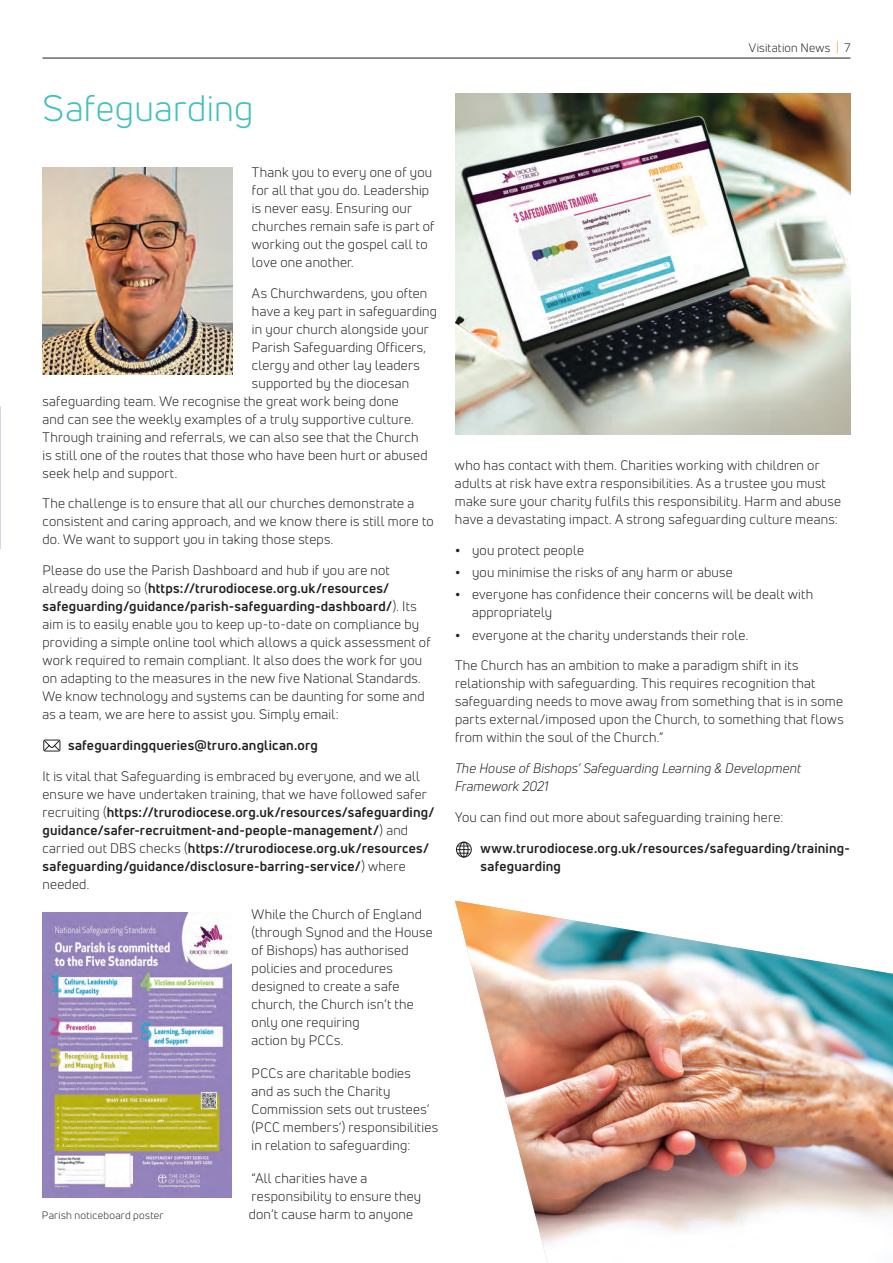
<style>
.page{position:relative;width:893px;height:1263px;background:#fff}
.page>*{position:absolute;margin:0;border:0;box-sizing:border-box;transform-origin:0 0}
._07B_Main_Title_Turquoise{font:36px "Uni Neue";letter-spacing:.01em;color:#42c0bd}
._08A_Main_Copy{font:13.5px/18px "Uni Neue";letter-spacing:.015em;color:#231f20}
._08A_Main_Copy-2{font:700 13.5px/18px "Uni Neue";letter-spacing:.015em;color:#231f20}
._08A_Main_Copy-3{font:italic 13.5px/18px "Uni Neue";letter-spacing:.01em;color:#231f20}
._02_Page_Info{font:12px "Uni Neue";letter-spacing:.02em;color:#231f20}
._13_Footnotes{font:10.5px "Uni Neue";letter-spacing:.03em;color:#231f20}
.s1{font-weight:700}
.s2{font-weight:400}
.s3{color:#f7931d}
</style>
<div class="page">
<img style="left:42px;top:168px;width:190px;height:206px">
<img style="left:43px;top:912px;width:189px;height:285px">
<img style="left:455px;top:94px;width:395px;height:340px">
<svg style="left:43px;top:739px;width:18px;height:12px"></svg>
<svg style="left:456px;top:842px;width:16px;height:16px"></svg>
<img style="left:455px;top:901px;width:438px;height:362px">
<hr style="left:43px;top:58px;width:807px;height:1px;background:#231f20">
<p class="_07B_Main_Title_Turquoise" style="left:43px;top:86px;width:213px">Safeguarding</p>
<p class="_08A_Main_Copy" style="left:252px;top:163px;width:184px">Thank you to every one of you for all that you do. Leadership is never easy. Ensuring our churches remain safe is part of working out the gospel call to love one another.</p>
<p class="_08A_Main_Copy" style="left:252px;top:284px;width:177px">As Churchwardens, you often</p>
<p class="_08A_Main_Copy" style="left:252px;top:302px;width:187px">have a key part in safeguarding</p>
<p class="_08A_Main_Copy" style="left:252px;top:320px;width:178px">in your church alongside your</p>
<p class="_08A_Main_Copy" style="left:252px;top:338px;width:176px">Parish Safeguarding Officers,</p>
<p class="_08A_Main_Copy" style="left:252px;top:356px;width:169px">clergy and other lay leaders</p>
<p class="_08A_Main_Copy" style="left:252px;top:374px;width:159px">supported by the diocesan</p>
<p class="_08A_Main_Copy" style="left:43px;top:392px;width:358px">safeguarding team. We recognise the great work being done</p>
<p class="_08A_Main_Copy" style="left:43px;top:410px;width:373px">and can see the weekly examples of a truly supportive culture.</p>
<p class="_08A_Main_Copy" style="left:43px;top:428px;width:377px">Through training and referrals, we can also see that the Church</p>
<p class="_08A_Main_Copy" style="left:43px;top:446px;width:387px">is still one of the routes that those who have been hurt or abused</p>
<p class="_08A_Main_Copy" style="left:43px;top:464px;width:136px">seek help and support.</p>
<p class="_08A_Main_Copy" style="left:43px;top:494px;width:393px">The challenge is to ensure that all our churches demonstrate a consistent and caring approach, and we know there is still more to do. We want to support you in taking those steps.</p>
<p class="_08A_Main_Copy" style="left:43px;top:561px;width:390px">Please do use the Parish Dashboard and hub if you are not already doing so (<span class="s1">https://trurodiocese.org.uk/resources/ safeguarding/guidance/parish-safeguarding-dashboard/</span>). Its aim is to easily enable you to keep up-to-date on compliance by providing a simple online tool which allows a quick assessment of work required to remain compliant. It also does the work for you on adapting to the measures in the new five National Standards.<br>We know technology and systems can be daunting for some and as a team, we are here to assist you. Simply email:</p>
<p class="_08A_Main_Copy-2" style="left:68px;top:736px;width:251px">safeguardingqueries@truro.anglican.org</p>
<p class="_08A_Main_Copy-2" style="left:43px;top:766px;width:394px"><span class="s2">It is vital that Safeguarding is embraced by everyone, and we all ensure we have undertaken training, that we have followed safer recruiting (</span>https://trurodiocese.org.uk/resources/safeguarding/ guidance/safer-recruitment-and-people-management/<span class="s2">) and carried out DBS checks (</span>https://trurodiocese.org.uk/resources/ safeguarding/guidance/disclosure-barring-service/<span class="s2">) where needed.</span></p>
<p class="_08A_Main_Copy" style="left:252px;top:905px;width:183px">While the Church of England (through Synod and the House of Bishops) has authorised policies and procedures designed to create a safe church, the Church isn’t the only one requiring<br>action by PCCs.</p>
<p class="_08A_Main_Copy" style="left:252px;top:1064px;width:188px">PCCs are charitable bodies<br>and as such the Charity<br>Commission sets out trustees’ (PCC members’) responsibilities in relation to safeguarding:</p>
<p class="_08A_Main_Copy" style="left:249px;top:1169px;width:174px">“All charities have a responsibility to ensure they don’t cause harm to anyone</p>
<p class="_13_Footnotes" style="left:42px;top:1209px;width:123px">Parish noticeboard poster</p>
<p class="_02_Page_Info" style="left:749px;top:40px;width:103px">Visitation News <span class="s3">|</span> 7</p>
<p class="_08A_Main_Copy" style="left:455px;top:456px;width:388px">who has contact with them. Charities working with children or adults at risk have extra responsibilities. As a trustee you must make sure your charity fulfils this responsibility. Harm and abuse have a devastating impact. A strong safeguarding culture means:</p>
<p class="_08A_Main_Copy" style="left:455px;top:541px;width:130px"><span class="s1">•</span> you protect people</p>
<p class="_08A_Main_Copy" style="left:455px;top:563px;width:279px"><span class="s1">•</span> you minimise the risks of any harm or abuse</p>
<p class="_08A_Main_Copy" style="left:472px;top:585px;width:343px;text-indent:-17px"><span class="s1">•</span> everyone has confidence their concerns will be dealt with appropriately</p>
<p class="_08A_Main_Copy" style="left:455px;top:626px;width:295px"><span class="s1">•</span> everyone at the charity understands their role.</p>
<p class="_08A_Main_Copy" style="left:455px;top:656px;width:390px">The Church has an ambition to make a paradigm shift in its relationship with safeguarding. This requires recognition that safeguarding needs to move away from something that is in some parts external/imposed upon the Church, to something that flows from within the soul of the Church.”</p>
<p class="_08A_Main_Copy-3" style="left:455px;top:759px;width:347px">The House of Bishops’ Safeguarding Learning &amp; Development<br>Framework 2021</p>
<p class="_08A_Main_Copy" style="left:455px;top:808px;width:330px">You can find out more about safeguarding training here:</p>
<p class="_08A_Main_Copy-2" style="left:480px;top:839px;width:371px">www.trurodiocese.org.uk/resources/safeguarding/training&shy;safeguarding</p>
</div>
